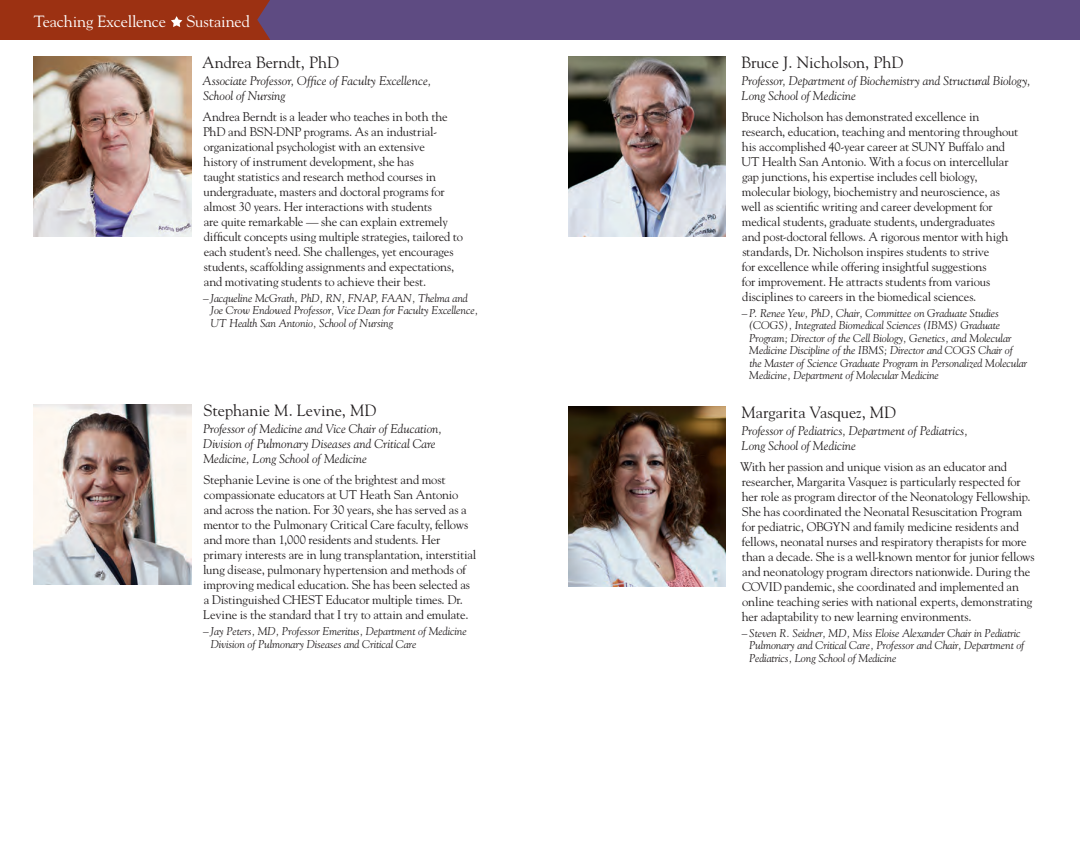
<style>
.page{position:relative;width:1080px;height:855px;background:#fff}
.page>*{position:absolute;margin:0;border:0;box-sizing:border-box;transform-origin:0 0}
.recipient_name{font:16.25px "Goudy Std";color:#231f20}
.award_name{font:16.25px "Goudy Std";letter-spacing:-.01em;color:#fff}
.co-worker_quote{font:12.5px/15px "Goudy Std";letter-spacing:-.015em;color:#231f20}
.recipient_dept{font:italic 12.5px/15px "Goudy Std";color:#231f20}
.t1{font:italic 11.25px/12.5px "Goudy Std";letter-spacing:-.01em;color:#231f20}
</style>
<div class="page">
<img style="left:34px;top:404px;width:157px;height:180px">
<img style="left:34px;top:56px;width:157px;height:180px">
<div style="left:0;top:0;width:1080px;height:39px;background:#5e4b82"></div>
<div style="left:0;top:0;width:270px;height:39px;background:#9c3112"></div>
<svg style="left:257px;top:0;width:13px;height:39px"></svg>
<svg style="left:171px;top:16px;width:11px;height:11px"></svg>
<img style="left:568px;top:56px;width:158px;height:180px">
<img style="left:568px;top:406px;width:158px;height:180px">
<p class="award_name" style="left:34px;top:11px;width:218px">Teaching Excellence Sustained</p>
<p class="recipient_name" style="left:202px;top:53px;width:138px">Andrea Berndt, PhD</p>
<p class="recipient_dept" style="left:203px;top:73px;width:230px">Associate Professor, Office of Faculty Excellence,<br>School of Nursing</p>
<p class="co-worker_quote" style="left:202px;top:109px;width:262px">Andrea Berndt is a leader who teaches in both the PhD and BSN-DNP programs. As an industrial&shy;organizational psychologist with an extensive<br>history of instrument development, she has<br>taught statistics and research method courses in undergraduate, masters and doctoral programs for almost 30 years. Her interactions with students<br>are quite remarkable — she can explain extremely difficult concepts using multiple strategies, tailored to each student’s need. She challenges, yet encourages students, scaffolding assignments and expectations, and motivating students to achieve their best.</p>
<p class="t1" style="left:210px;top:292px;width:269px;text-indent:-7px">– Jacqueline McGrath, PhD, RN, FNAP, FAAN, Thelma and<br>Joe Crow Endowed Professor, Vice Dean for Faculty Excellence,<br>UT Health San Antonio, School of Nursing</p>
<p class="recipient_name" style="left:203px;top:401px;width:174px">Stephanie M. Levine, MD</p>
<p class="recipient_dept" style="left:203px;top:421px;width:241px">Professor of Medicine and Vice Chair of Education,<br>Division of Pulmonary Diseases and Critical Care<br>Medicine, Long School of Medicine</p>
<p class="co-worker_quote" style="left:203px;top:472px;width:275px">Stephanie Levine is one of the brightest and most compassionate educators at UT Heath San Antonio and across the nation. For 30 years, she has served as a mentor to the Pulmonary Critical Care faculty, fellows and more than 1,000 residents and students. Her primary interests are in lung transplantation, interstitial lung disease, pulmonary hypertension and methods of improving medical education. She has been selected as a Distinguished CHEST Educator multiple times. Dr.<br>Levine is the standard that I try to attain and emulate.</p>
<p class="t1" style="left:211px;top:625px;width:257px;text-indent:-8px">– Jay Peters, MD, Professor Emeritus, Department of Medicine<br>Division of Pulmonary Diseases and Critical Care</p>
<p class="recipient_name" style="left:741px;top:53px;width:164px">Bruce J. Nicholson, PhD</p>
<p class="recipient_dept" style="left:741px;top:73px;width:291px">Professor, Department of Biochemistry and Structural Biology,<br>Long School of Medicine</p>
<p class="co-worker_quote" style="left:741px;top:109px;width:279px">Bruce Nicholson has demonstrated excellence in research, education, teaching and mentoring throughout his accomplished 40-year career at SUNY Buffalo and UT Health San Antonio. With a focus on intercellular gap junctions, his expertise includes cell biology, molecular biology, biochemistry and neuroscience, as well as scientific writing and career development for medical students, graduate students, undergraduates<br>and post-doctoral fellows. A rigorous mentor with high standards, Dr. Nicholson inspires students to strive<br>for excellence while offering insightful suggestions<br>for improvement. He attracts students from various disciplines to careers in the biomedical sciences.</p>
<p class="t1" style="left:749px;top:307px;width:280px;text-indent:-7px">– P. Renee Yew, PhD, Chair, Committee on Graduate Studies (COGS), Integrated Biomedical Sciences (IBMS) Graduate Program; Director of the Cell Biology, Genetics, and Molecular Medicine Discipline of the IBMS; Director and COGS Chair of the Master of Science Graduate Program in Personalized Molecular Medicine, Department of Molecular Medicine</p>
<p class="recipient_name" style="left:742px;top:403px;width:156px">Margarita Vasquez, MD</p>
<p class="recipient_dept" style="left:741px;top:423px;width:228px">Professor of Pediatrics, Department of Pediatrics,<br>Long School of Medicine</p>
<p class="co-worker_quote" style="left:740px;top:459px;width:296px">With her passion and unique vision as an educator and researcher, Margarita Vasquez is particularly respected for her role as program director of the Neonatology Fellowship.<br>She has coordinated the Neonatal Resuscitation Program for pediatric, OBGYN and family medicine residents and fellows, neonatal nurses and respiratory therapists for more than a decade. She is a well-known mentor for junior fellows and neonatology program directors nationwide. During the COVID pandemic, she coordinated and implemented an online teaching series with national experts, demonstrating her adaptability to new learning environments.</p>
<p class="t1" style="left:749px;top:627px;width:277px;text-indent:-7px">– Steven R. Seidner, MD, Miss Eloise Alexander Chair in Pediatric<br>Pulmonary and Critical Care, Professor and Chair, Department of<br>Pediatrics, Long School of Medicine</p>
</div>
